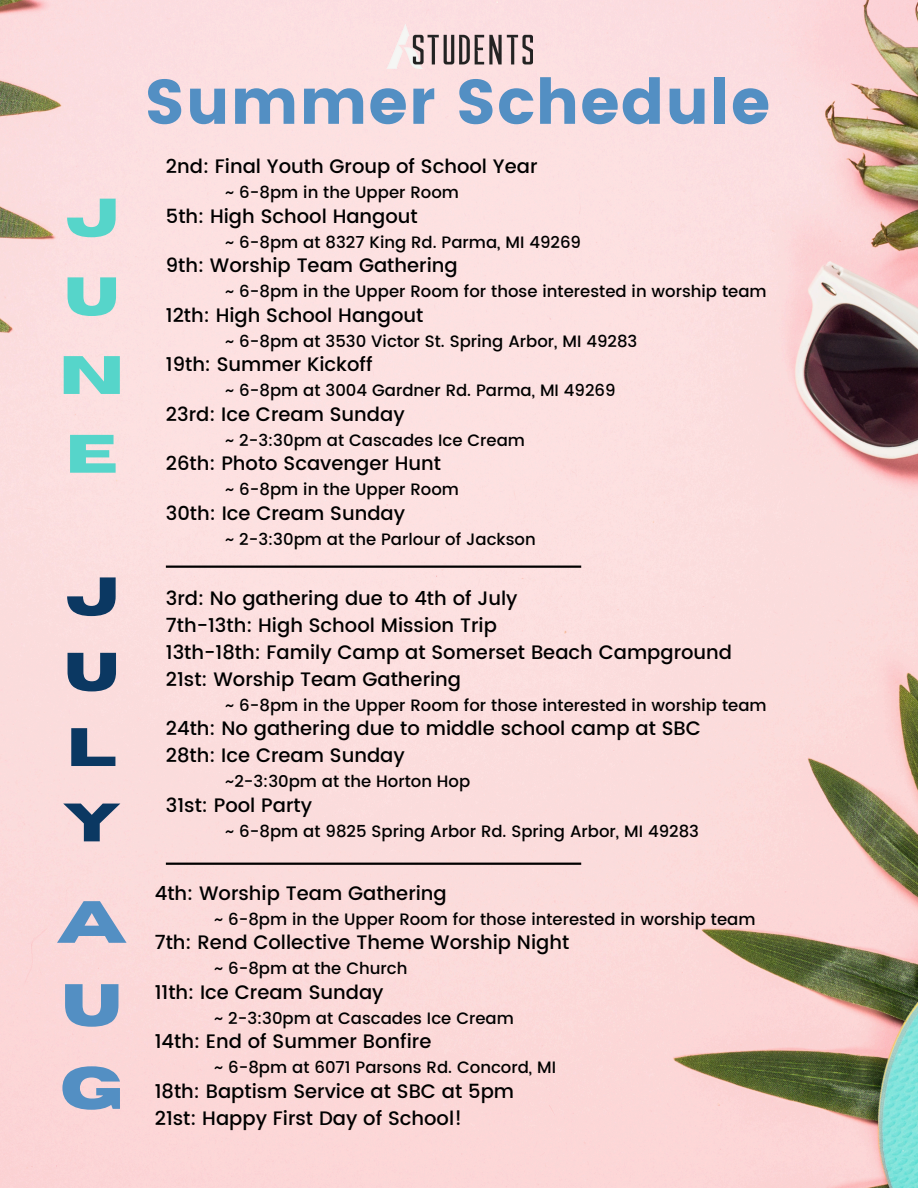
<style>
.page{position:relative;width:918px;height:1188px;background:#fff}
.page>*{position:absolute;margin:0;border:0;box-sizing:border-box;transform-origin:0 0}
.t1{font:63px "Poppins";letter-spacing:.01em;color:#538fc3}
.t2{font:700 59.4px/82.9px "Horizon";color:#538fc3;text-align:justify}
.t3{font:700 54px/78.8px "Horizon";color:#56d5ca;text-align:justify}
.t4{font:700 54px/75.3px "Horizon";color:#0b3862;text-align:justify}
.t5{font:500 19.5px "Poppins";color:#000}
.t6{font:500 16.5px "Poppins";color:#000}
</style>
<div class="page">
<img style="left:0;top:0;width:918px;height:1188px">
<hr style="left:166px;top:863px;width:415px;height:2px;background:#000">
<hr style="left:166px;top:566px;width:415px;height:2px;background:#000">
<img style="left:386px;top:24px;width:146px;height:45px">
<h3 class="t3" style="left:59px;top:180px;width:66px">J U N E</h3>
<p class="t4" style="left:63px;top:561px;width:59px">J U L Y</p>
<p class="t2" style="left:57px;top:883px;width:72px">A U G</p>
<h2 class="t1" style="left:144px;top:65px;width:628px">Summer Schedule</h2>
<p class="t5" style="left:166px;top:155px;width:373px">2nd: Final Youth Group of School Year</p>
<p class="t6" style="left:225px;top:183px;width:235px">~ 6-8pm in the Upper Room</p>
<p class="t5" style="left:166px;top:205px;width:253px">5th: High School Hangout</p>
<p class="t6" style="left:225px;top:232px;width:357px">~ 6-8pm at 8327 King Rd. Parma, MI 49269</p>
<p class="t5" style="left:166px;top:254px;width:293px">9th: Worship Team Gathering</p>
<p class="t6" style="left:225px;top:282px;width:543px">~ 6-8pm in the Upper Room for those interested in worship team</p>
<p class="t5" style="left:166px;top:304px;width:259px">12th: High School Hangout</p>
<p class="t6" style="left:225px;top:331px;width:414px">~ 6-8pm at 3530 Victor St. Spring Arbor, MI 49283</p>
<p class="t5" style="left:166px;top:353px;width:208px">19th: Summer Kickoff</p>
<p class="t6" style="left:225px;top:381px;width:392px">~ 6-8pm at 3004 Gardner Rd. Parma, MI 49269</p>
<p class="t5" style="left:166px;top:403px;width:240px">23rd: Ice Cream Sunday</p>
<p class="t6" style="left:225px;top:430px;width:301px">~ 2-3:30pm at Cascades Ice Cream</p>
<p class="t5" style="left:166px;top:452px;width:277px">26th: Photo Scavenger Hunt</p>
<p class="t6" style="left:225px;top:480px;width:235px">~ 6-8pm in the Upper Room</p>
<p class="t5" style="left:166px;top:502px;width:241px">30th: Ice Cream Sunday</p>
<h3 class="t6" style="left:225px;top:529px;width:312px">~ 2-3:30pm at the Parlour of Jackson</h3>
<p class="t5" style="left:166px;top:587px;width:353px">3rd: No gathering due to 4th of July</p>
<p class="t5" style="left:166px;top:614px;width:333px">7th-13th: High School Mission Trip</p>
<p class="t5" style="left:166px;top:641px;width:568px">13th-18th: Family Camp at Somerset Beach Campground</p>
<p class="t5" style="left:166px;top:668px;width:297px">21st: Worship Team Gathering</p>
<p class="t6" style="left:225px;top:695px;width:543px">~ 6-8pm in the Upper Room for those interested in worship team</p>
<p class="t5" style="left:166px;top:717px;width:537px">24th: No gathering due to middle school camp at SBC</p>
<p class="t5" style="left:166px;top:744px;width:240px">28th: Ice Cream Sunday</p>
<p class="t6" style="left:225px;top:772px;width:247px">~2-3:30pm at the Horton Hop</p>
<p class="t5" style="left:166px;top:794px;width:148px">31st: Pool Party</p>
<p class="t6" style="left:225px;top:821px;width:475px">~ 6-8pm at 9825 Spring Arbor Rd. Spring Arbor, MI 49283</p>
<h1 class="t5" style="left:155px;top:882px;width:294px">4th: Worship Team Gathering</h1>
<p class="t6" style="left:214px;top:909px;width:543px">~ 6-8pm in the Upper Room for those interested in worship team</p>
<p class="t5" style="left:155px;top:931px;width:416px">7th: Rend Collective Theme Worship Night</p>
<p class="t6" style="left:214px;top:959px;width:195px">~ 6-8pm at the Church</p>
<p class="t5" style="left:155px;top:981px;width:230px">11th: Ice Cream Sunday</p>
<p class="t6" style="left:214px;top:1008px;width:301px">~ 2-3:30pm at Cascades Ice Cream</p>
<p class="t5" style="left:155px;top:1030px;width:278px">14th: End of Summer Bonfire</p>
<p class="t6" style="left:214px;top:1058px;width:344px">~ 6-8pm at 6071 Parsons Rd. Concord, MI</p>
<p class="t5" style="left:155px;top:1080px;width:361px">18th: Baptism Service at SBC at 5pm</p>
<p class="t5" style="left:155px;top:1107px;width:309px">21st: Happy First Day of School!</p>
</div>
